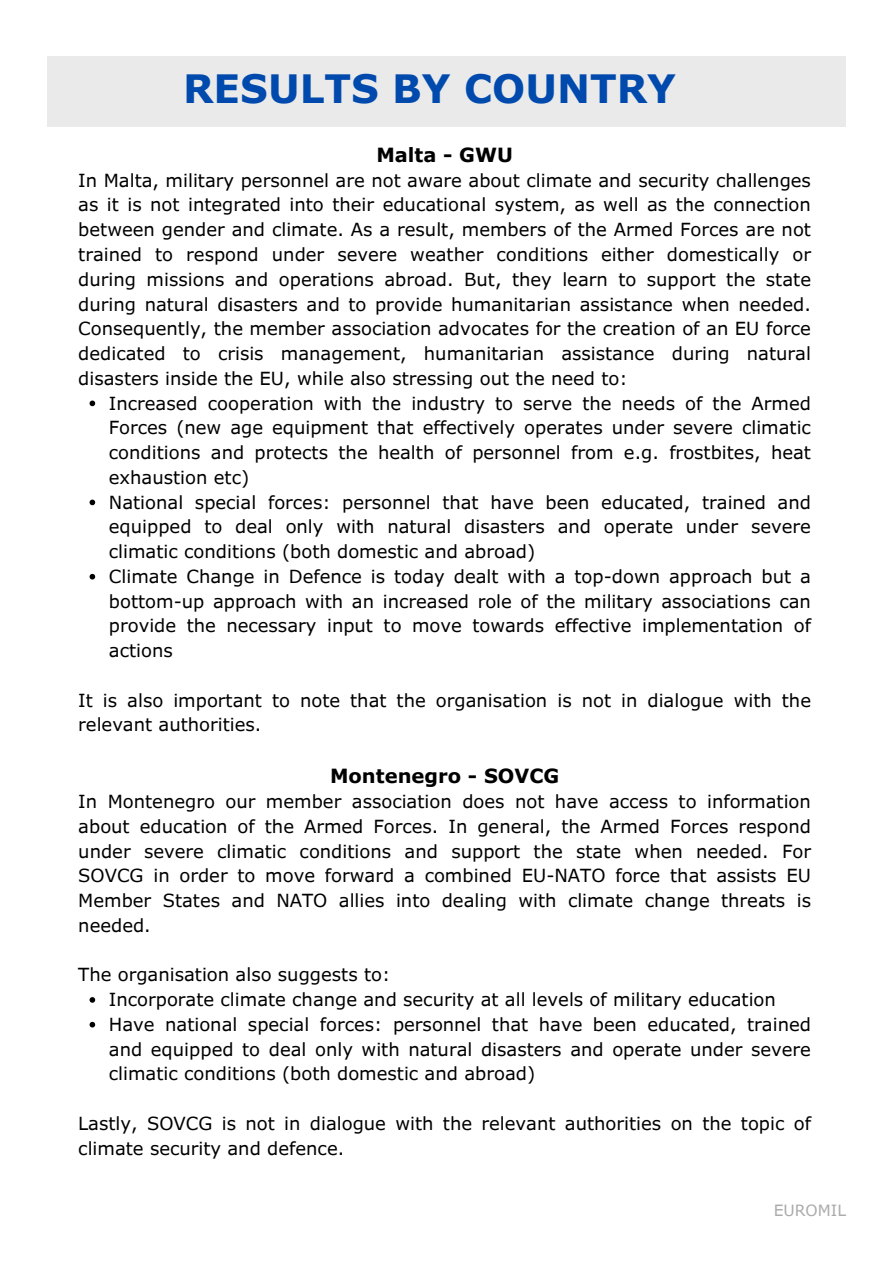
<style>
.page{position:relative;width:894px;height:1264px;background:#fff}
.page>*{position:absolute;margin:0;border:0;box-sizing:border-box;transform-origin:0 0}
.t1{font:700 40.5px "Verdana Pro";color:#004aad}
.t2{font:700 39px "Verdana Pro";color:#004aad}
.t3{font:700 19.5px "Verdana Pro";color:#000}
.t4{font:18px/24.8px "Verdana Pro";color:#000;text-align:justify}
.t5{font:15.45px "Verdana Pro";color:#ababab}
</style>
<div class="page">
<svg style="left:89px;top:400px;width:6px;height:6px"></svg>
<svg style="left:89px;top:499px;width:6px;height:6px"></svg>
<svg style="left:89px;top:574px;width:6px;height:5px"></svg>
<svg style="left:89px;top:997px;width:6px;height:5px"></svg>
<svg style="left:89px;top:1021px;width:6px;height:6px"></svg>
<div style="left:48px;top:57px;width:797px;height:70px;background:#eaeaea"></div>
<h1 class="t1" style="left:188px;top:63px;width:513px">RESULTS BY COUNTRY</h1>
<p class="t2" style="left:183px;top:64px;width:494px">RESULTS BY COUNTRY</p>
<h1 class="t3" style="left:376px;top:142px;width:138px">Malta - GWU</h1>
<h1 class="t4" style="left:78px;top:167px;width:734px">In Malta, military personnel are not aware about climate and security challenges as it is not integrated into their educational system, as well as the connection between gender and climate. As a result, members of the Armed Forces are not trained to respond under severe weather conditions either domestically or during missions and operations abroad. But, they learn to support the state during natural disasters and to provide humanitarian assistance when needed.<br>Consequently, the member association advocates for the creation of an EU force dedicated to crisis management, humanitarian assistance during natural disasters inside the EU, while also stressing out the need to:</h1>
<h2 class="t4" style="left:109px;top:390px;width:703px">Increased cooperation with the industry to serve the needs of the Armed Forces (new age equipment that effectively operates under severe climatic conditions and protects the health of personnel from e.g. frostbites, heat exhaustion etc)</h2>
<p class="t4" style="left:109px;top:489px;width:703px">National special forces: personnel that have been educated, trained and equipped to deal only with natural disasters and operate under severe climatic conditions (both domestic and abroad)</p>
<p class="t4" style="left:109px;top:563px;width:703px">Climate Change in Defence is today dealt with a top-down approach but a bottom-up approach with an increased role of the military associations can provide the necessary input to move towards effective implementation of actions</p>
<p class="t4" style="left:78px;top:687px;width:734px">It is also important to note that the organisation is not in dialogue with the relevant authorities.</p>
<h2 class="t3" style="left:330px;top:763px;width:231px">Montenegro - SOVCG</h2>
<h2 class="t4" style="left:78px;top:788px;width:734px">In Montenegro our member association does not have access to information about education of the Armed Forces. In general, the Armed Forces respond under severe climatic conditions and support the state when needed. For SOVCG in order to move forward a combined EU-NATO force that assists EU Member States and NATO allies into dealing with climate change threats is needed.</h2>
<h2 class="t4" style="left:78px;top:961px;width:313px">The organisation also suggests to:</h2>
<h2 class="t4" style="left:109px;top:986px;width:668px">Incorporate climate change and security at all levels of military education</h2>
<p class="t4" style="left:109px;top:1011px;width:703px">Have national special forces: personnel that have been educated, trained and equipped to deal only with natural disasters and operate under severe climatic conditions (both domestic and abroad)</p>
<p class="t4" style="left:78px;top:1110px;width:734px">Lastly, SOVCG is not in dialogue with the relevant authorities on the topic of climate security and defence.</p>
<h2 class="t5" style="left:773px;top:1200px;width:74px">EUROMIL</h2>
</div>
